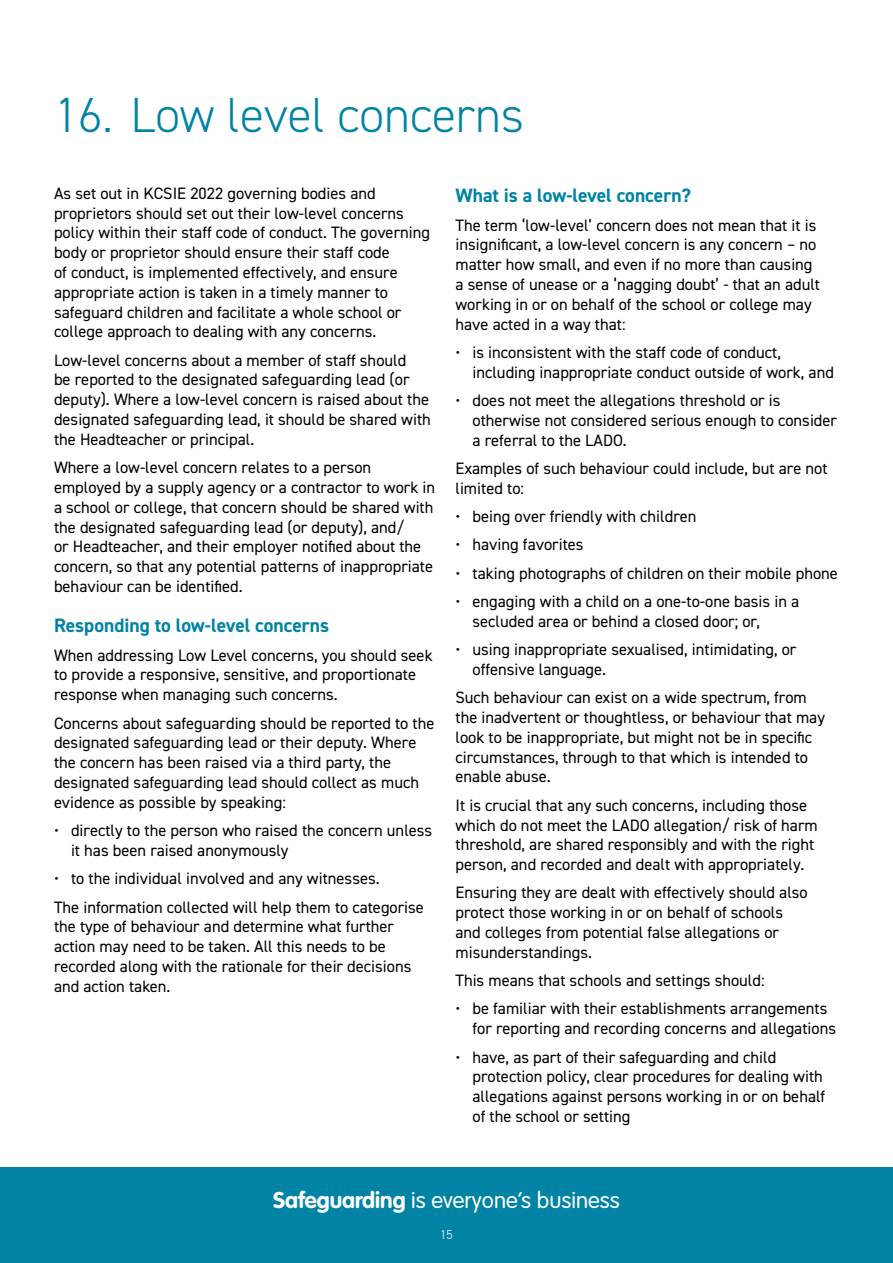
<style>
.page{position:relative;width:893px;height:1263px;background:#fff}
.page>*{position:absolute;margin:0;border:0;box-sizing:border-box;transform-origin:0 0}
.t1{font:300 49.5px "DIN2014";color:#0083a5}
.t2{font:300 22.5px "VAG Rounded Std";color:#fff}
.t3{font:700 19.5px "DIN2014";color:#0083a5}
.t4{font:16.5px/19.8px "DIN2014";color:#000}
.t5{font:300 12.75px "DIN2014";color:#fff}
.s1{font-weight:700}
</style>
<div class="page">
<div style="left:0;top:1167px;width:893px;height:96px;background:#0083a5"></div>
<h1 class="t1" style="left:54px;top:85px;width:471px">16. Low level concerns</h1>
<p class="t4" style="left:54px;top:183px;width:378px">As set out in KCSIE 2022 governing bodies and proprietors should set out their low-level concerns policy within their staff code of conduct. The governing body or proprietor should ensure their staff code<br>of conduct, is implemented effectively, and ensure appropriate action is taken in a timely manner to safeguard children and facilitate a whole school or college approach to dealing with any concerns.</p>
<p class="t4" style="left:54px;top:350px;width:378px">Low-level concerns about a member of staff should<br>be reported to the designated safeguarding lead (or deputy). Where a low-level concern is raised about the designated safeguarding lead, it should be shared with the Headteacher or principal.</p>
<p class="t4" style="left:54px;top:457px;width:383px">Where a low-level concern relates to a person employed by a supply agency or a contractor to work in a school or college, that concern should be shared with the designated safeguarding lead (or deputy), and/<br>or Headteacher, and their employer notified about the concern, so that any potential patterns of inappropriate behaviour can be identified.</p>
<p class="t3" style="left:54px;top:613px;width:277px">Responding to low-level concerns</p>
<p class="t4" style="left:54px;top:645px;width:380px">When addressing Low Level concerns, you should seek to provide a responsive, sensitive, and proportionate response when managing such concerns.</p>
<p class="t4" style="left:54px;top:713px;width:382px">Concerns about safeguarding should be reported to the designated safeguarding lead or their deputy. Where the concern has been raised via a third party, the designated safeguarding lead should collect as much evidence as possible by speaking:</p>
<p class="t4" style="left:71px;top:820px;width:363px;text-indent:-17px">• directly to the person who raised the concern unless it has been raised anonymously</p>
<p class="t4" style="left:54px;top:864px;width:371px;line-height:28.3px">• to the individual involved and any witnesses.<br>The information collected will help them to categorise</p>
<p class="t4" style="left:54px;top:916px;width:359px">the type of behaviour and determine what further action may need to be taken. All this needs to be recorded along with the rationale for their decisions and action taken.</p>
<p class="t3" style="left:455px;top:183px;width:237px">What is a low-level concern?</p>
<p class="t4" style="left:455px;top:215px;width:366px">The term ‘low-level’ concern does not mean that it is insignificant, a low-level concern is any concern – no matter how small, and even if no more than causing a sense of unease or a ‘nagging doubt’ - that an adult working in or on behalf of the school or college may have acted in a way that:</p>
<p class="t4" style="left:472px;top:342px;width:363px;text-indent:-17px">• is inconsistent with the staff code of conduct, including inappropriate conduct outside of work, and</p>
<p class="t4" style="left:472px;top:390px;width:366px;text-indent:-17px">• does not meet the allegations threshold or is otherwise not considered serious enough to consider a referral to the LADO.</p>
<p class="t4" style="left:455px;top:458px;width:374px">Examples of such behaviour could include, but are not limited to:</p>
<p class="t4" style="left:455px;top:506px;width:243px">• being over friendly with children</p>
<p class="t4" style="left:455px;top:534px;width:130px">• having favorites</p>
<p class="t4" style="left:455px;top:563px;width:384px">• taking photographs of children on their mobile phone</p>
<p class="t4" style="left:472px;top:591px;width:328px;text-indent:-17px">• engaging with a child on a one-to-one basis in a secluded area or behind a closed door; or,</p>
<p class="t4" style="left:472px;top:639px;width:325px;text-indent:-17px">• using inappropriate sexualised, intimidating, or offensive language.</p>
<p class="t4" style="left:455px;top:687px;width:371px">Such behaviour can exist on a wide spectrum, from the inadvertent or thoughtless, or behaviour that may look to be inappropriate, but might not be in specific circumstances, through to that which is intended to enable abuse.</p>
<p class="t4" style="left:455px;top:795px;width:364px">It is crucial that any such concerns, including those which do not meet the LADO allegation/ risk of harm threshold, are shared responsibly and with the right person, and recorded and dealt with appropriately.</p>
<p class="t4" style="left:455px;top:882px;width:354px">Ensuring they are dealt with effectively should also protect those working in or on behalf of schools and colleges from potential false allegations or misunderstandings.</p>
<p class="t4" style="left:455px;top:970px;width:311px">This means that schools and settings should:</p>
<p class="t4" style="left:472px;top:998px;width:365px;text-indent:-17px">• be familiar with their establishments arrangements for reporting and recording concerns and allegations</p>
<p class="t4" style="left:472px;top:1047px;width:354px;text-indent:-17px">• have, as part of their safeguarding and child protection policy, clear procedures for dealing with allegations against persons working in or on behalf of the school or setting</p>
<h2 class="t2" style="left:273px;top:1187px;width:348px"><span class="s1">Safeguarding</span> is everyone’s business</h2>
<p class="t5" style="left:440px;top:1227px;width:14px">15</p>
</div>
